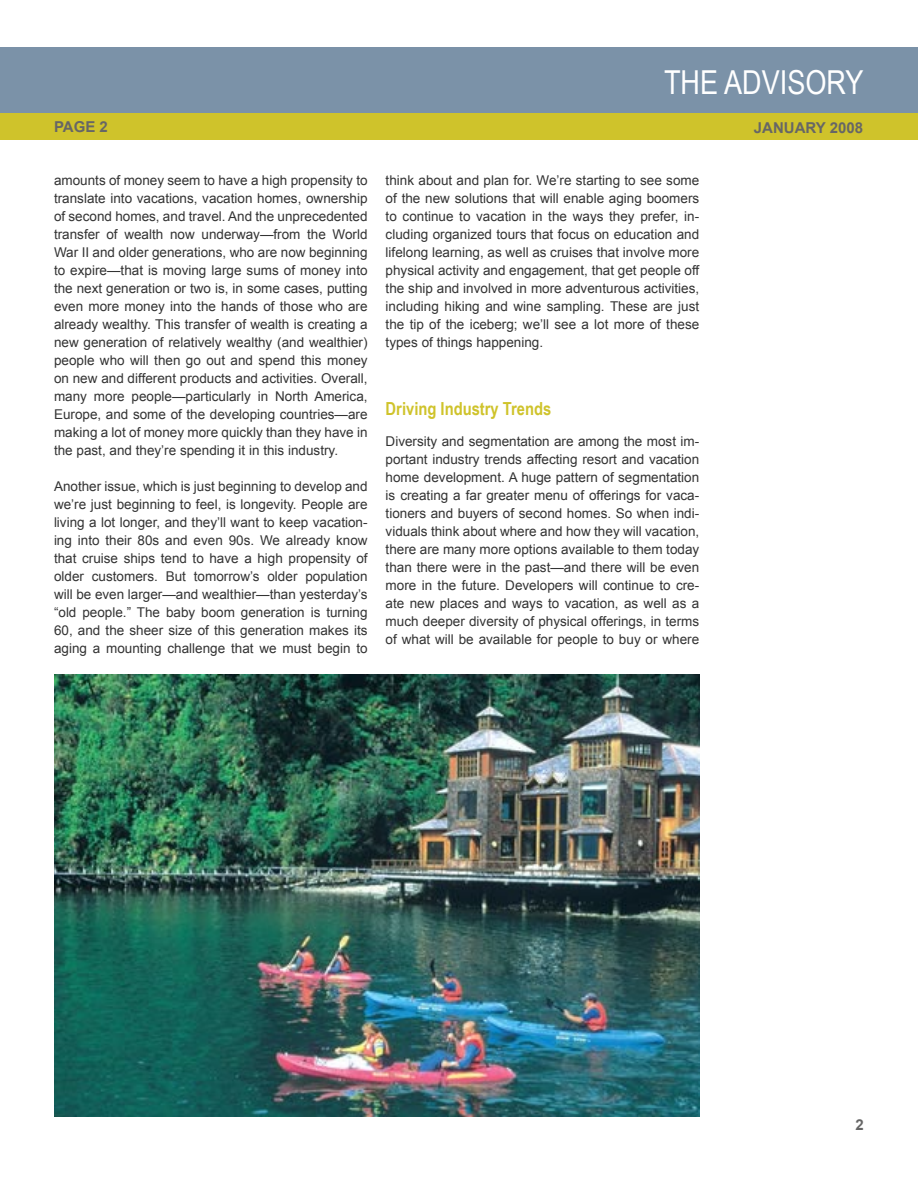
<style>
.page{position:relative;width:918px;height:1188px;background:#fff}
.page>*{position:absolute;margin:0;border:0;box-sizing:border-box;transform-origin:0 0}
.t1{font:33px "Arial Narrow";color:#fff}
.t2{font:700 18px "Arial Narrow";color:#cfc32b}
.t3{font:700 15px "Arial";color:#666}
.t4{font:13.5px/18px "Arial";color:#333;text-align:justify}
</style>
<div class="page">
<div style="left:0;top:113px;width:918px;height:27px;background:#cfc32b"></div>
<div style="left:0;top:47px;width:918px;height:66px;background:#7b92a8"></div>
<img style="left:54px;top:675px;width:645px;height:441px">
<p class="t3" style="left:54px;top:118px;width:55px">PAGE 2</p>
<p class="t4" style="left:54px;top:172px;width:315px">amounts of money seem to have a high propensity to translate into vacations, vacation homes, ownership of second homes, and travel. And the unprecedented transfer of wealth now underway—from the World War II and older generations, who are now beginning to expire—that is moving large sums of money into the next generation or two is, in some cases, putting even more money into the hands of those who are already wealthy. This transfer of wealth is creating a new generation of relatively wealthy (and wealthier) people who will then go out and spend this money on new and different products and activities. Overall, many more people—particularly in North America, Europe, and some of the developing countries—are making a lot of money more quickly than they have in the past, and they’re spending it in this industry.</p>
<p class="t4" style="left:54px;top:478px;width:315px">Another issue, which is just beginning to develop and we’re just beginning to feel, is longevity. People are living a lot longer, and they’ll want to keep vacation&shy;ing into their 80s and even 90s. We already know that cruise ships tend to have a high propensity of older customers. But tomorrow’s older population will be even larger—and wealthier—than yesterday’s “old people.” The baby boom generation is turning 60, and the sheer size of this generation makes its aging a mounting challenge that we must begin to</p>
<h1 class="t1" style="left:664px;top:64px;width:201px">THE ADVISORY</h1>
<p class="t4" style="left:386px;top:171px;width:315px">think about and plan for. We’re starting to see some of the new solutions that will enable aging boomers to continue to vacation in the ways they prefer, in&shy;cluding organized tours that focus on education and lifelong learning, as well as cruises that involve more physical activity and engagement, that get people off the ship and involved in more adventurous activities, including hiking and wine sampling. These are just the tip of the iceberg; we’ll see a lot more of these types of things happening.</p>
<h2 class="t2" style="left:386px;top:398px;width:167px">Driving Industry Trends</h2>
<p class="t4" style="left:386px;top:433px;width:315px">Diversity and segmentation are among the most im&shy;portant industry trends affecting resort and vacation home development. A huge pattern of segmentation is creating a far greater menu of offerings for vaca&shy;tioners and buyers of second homes. So when indi&shy;viduals think about where and how they will vacation, there are many more options available to them today than there were in the past—and there will be even more in the future. Developers will continue to cre&shy;ate new places and ways to vacation, as well as a much deeper diversity of physical offerings, in terms of what will be available for people to buy or where</p>
<p class="t3" style="left:754px;top:119px;width:111px">JANUARY 2008</p>
<p class="t3" style="left:856px;top:1117px;width:10px">2</p>
</div>
